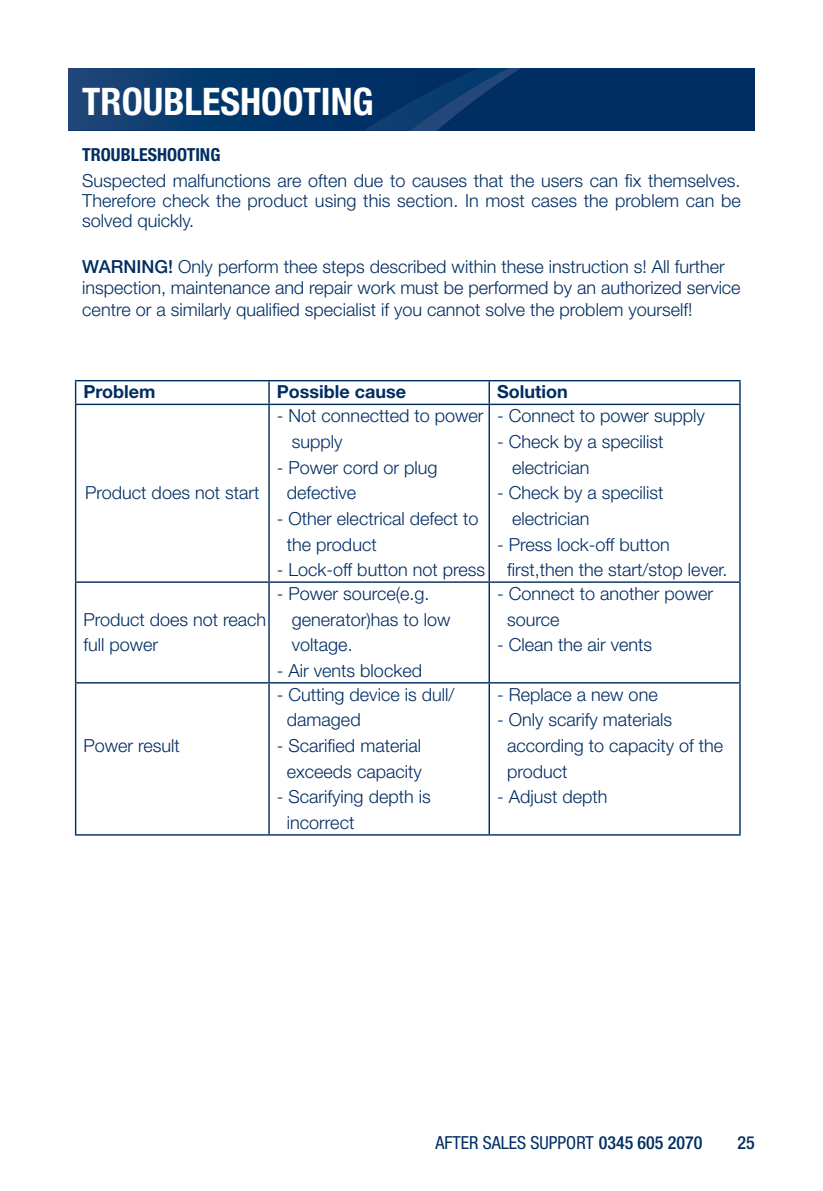
<style>
.page{position:relative;width:823px;height:1191px;background:#fff}
.page>*{position:absolute;margin:0;border:0;box-sizing:border-box;transform-origin:0 0}
.t1{font:700 condensed 38px "Helvetica Neue LT Std";color:#fff}
.t2{font:300 18px/25.6px "Helvetica Neue LT Std";color:#002d62}
.t3{font:condensed 18px "Helvetica Neue LT Std";color:#002d62}
.t4{font:700 18px "Helvetica Neue LT Std";color:#002d62}
.t5{font:700 condensed 18px "Helvetica Neue LT Std";color:#002d62}
.t6{font:500 condensed 18px "Helvetica Neue LT Std";color:#002d62}
.s1{font-weight:500}
</style>
<div class="page">
<svg style="left:68px;top:68px;width:686px;height:62px;background:#053468"></svg>
<svg style="left:75px;top:381px;width:1px;height:23px"></svg>
<hr style="left:75px;top:380px;width:194px;height:1px;background:#002d62">
<svg style="left:268px;top:381px;width:1px;height:23px"></svg>
<hr style="left:269px;top:380px;width:471px;height:1px;background:#002d62">
<svg style="left:488px;top:381px;width:1px;height:23px"></svg>
<hr style="left:738px;top:381px;width:2px;height:23px;background:#002d62">
<hr style="left:75px;top:405px;width:1px;height:176px;background:#002d62">
<hr style="left:75px;top:404px;width:194px;height:1px;background:#002d62">
<hr style="left:268px;top:405px;width:1px;height:176px;background:#002d62">
<hr style="left:269px;top:404px;width:471px;height:1px;background:#002d62">
<hr style="left:488px;top:405px;width:1px;height:176px;background:#002d62">
<hr style="left:738px;top:405px;width:2px;height:176px;background:#002d62">
<hr style="left:75px;top:583px;width:1px;height:99px;background:#002d62">
<hr style="left:75px;top:581px;width:194px;height:2px;background:#002d62">
<hr style="left:268px;top:583px;width:1px;height:99px;background:#002d62">
<hr style="left:269px;top:581px;width:471px;height:2px;background:#002d62">
<hr style="left:488px;top:583px;width:1px;height:99px;background:#002d62">
<hr style="left:738px;top:583px;width:2px;height:99px;background:#002d62">
<hr style="left:75px;top:683px;width:1px;height:151px;background:#002d62">
<hr style="left:75px;top:682px;width:194px;height:1px;background:#002d62">
<hr style="left:75px;top:834px;width:194px;height:1px;background:#002d62">
<hr style="left:268px;top:683px;width:1px;height:151px;background:#002d62">
<hr style="left:269px;top:682px;width:471px;height:1px;background:#002d62">
<hr style="left:488px;top:683px;width:1px;height:151px;background:#002d62">
<hr style="left:738px;top:683px;width:2px;height:151px;background:#002d62">
<hr style="left:269px;top:834px;width:471px;height:1px;background:#002d62">
<h1 class="t1" style="left:82px;top:88px;width:293px">TROUBLESHOOTING</h1>
<p class="t5" style="left:82px;top:149px;width:139px">TROUBLESHOOTING</p>
<p class="t2" style="left:82px;top:173px;width:659px;line-height:20px;text-align:justify">Suspected malfunctions are often due to causes that the users can fix themselves.<br>Therefore check the product using this section. In most cases the problem can be solved quickly.</p>
<p class="t2" style="left:82px;top:257px;width:659px;line-height:21.6px"><span class="s1">WARNING!</span> Only perform thee steps described within these instruction s! All further inspection, maintenance and repair work must be performed by an authorized service centre or a similarly qualified specialist if you cannot solve the problem yourself!</p>
<p class="t4" style="left:83px;top:386px;width:73px">Problem</p>
<p class="t4" style="left:277px;top:386px;width:131px">Possible cause</p>
<p class="t4" style="left:497px;top:386px;width:72px">Solution</p>
<p class="t2" style="left:85px;top:482px;width:176px">Product does not start</p>
<p class="t2" style="left:83px;top:608px;width:184px">Product does not reach full power</p>
<p class="t2" style="left:83px;top:735px;width:98px">Power result</p>
<p class="t2" style="left:292px;top:405px;width:193px;text-indent:-15px">- Not connectted to power supply</p>
<p class="t2" style="left:287px;top:456px;width:152px;text-indent:-10px">- Power cord or plug defective</p>
<p class="t2" style="left:287px;top:508px;width:193px;text-indent:-10px">- Other electrical defect to the product</p>
<p class="t2" style="left:277px;top:559px;width:210px">- Lock-off button not press</p>
<p class="t2" style="left:292px;top:583px;width:160px;text-indent:-15px">- Power source(e.g. generator)has to low voltage.</p>
<p class="t2" style="left:277px;top:660px;width:147px">- Air vents blocked</p>
<p class="t2" style="left:287px;top:683px;width:169px;text-indent:-10px">- Cutting device is dull/ damaged</p>
<p class="t2" style="left:277px;top:735px;width:146px;text-align:center">- Scarified material exceeds capacity</p>
<p class="t2" style="left:287px;top:786px;width:145px;text-indent:-10px">- Scarifying depth is incorrect</p>
<p class="t2" style="left:497px;top:405px;width:209px">- Connect to power supply</p>
<p class="t2" style="left:512px;top:431px;width:153px;text-indent:-15px">- Check by a specilist electrician</p>
<p class="t2" style="left:512px;top:482px;width:153px;text-indent:-15px">- Check by a specilist electrician</p>
<p class="t2" style="left:507px;top:533px;width:222px;text-indent:-10px">- Press lock-off button first,then the start/stop lever.</p>
<p class="t2" style="left:507px;top:583px;width:207px;text-indent:-10px">- Connect to another power source</p>
<p class="t2" style="left:497px;top:634px;width:157px">- Clean the air vents</p>
<p class="t2" style="left:497px;top:683px;width:162px">- Replace a new one</p>
<p class="t2" style="left:507px;top:709px;width:217px;text-indent:-10px">- Only scarify materials according to capacity of the product</p>
<p class="t2" style="left:497px;top:786px;width:112px">- Adjust depth</p>
<p class="t3" style="left:435px;top:1132px;width:268px">AFTER SALES SUPPORT <span class="s1">0345 605 2070</span></p>
<p class="t6" style="left:737px;top:1132px;width:19px">25</p>
</div>
